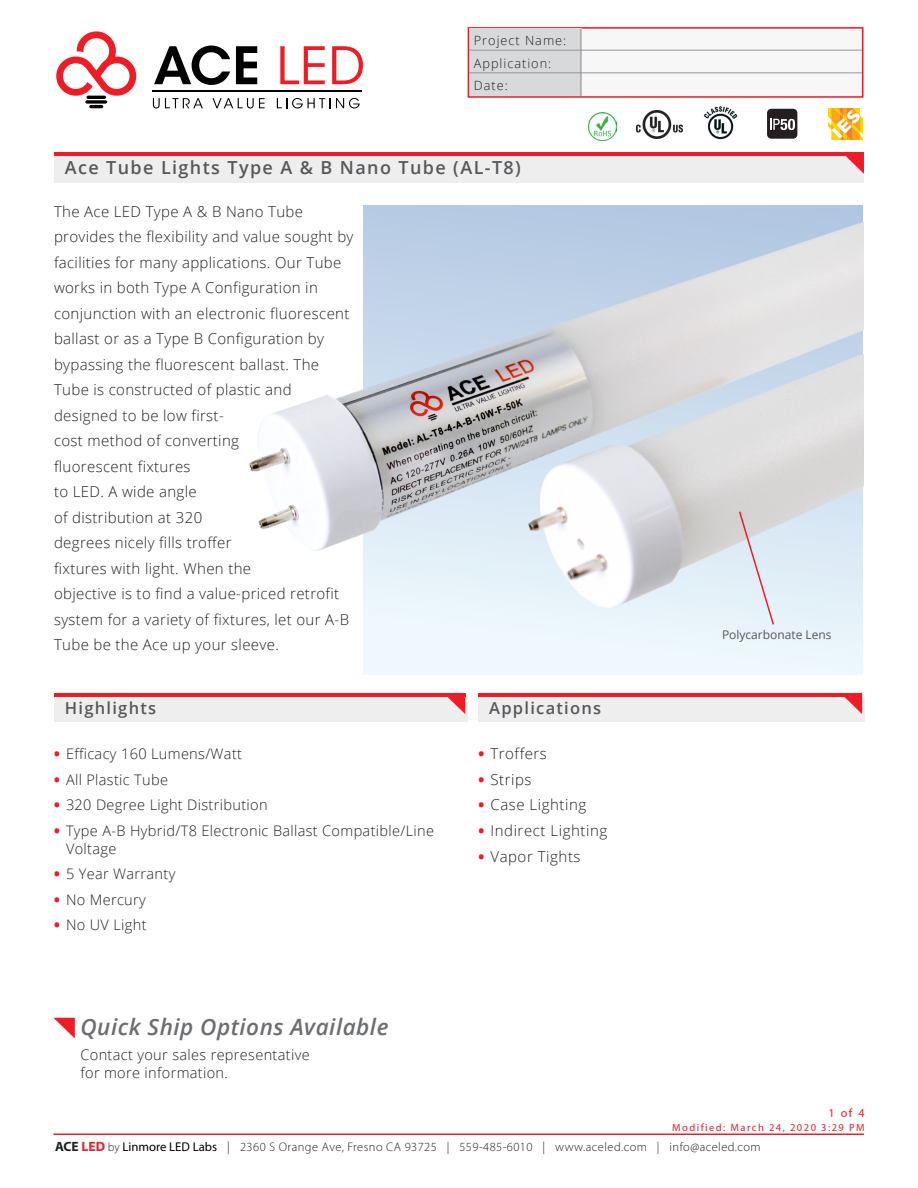
<style>
.page{position:relative;width:918px;height:1188px;background:#fff}
.page>*{position:absolute;margin:0;border:0;box-sizing:border-box;transform-origin:0 0}
.Highlights_Blts{font:italic 600 22.5px "Open Sans";letter-spacing:.025em;color:#6c6d70}
.Main_head{font:600 18px "Open Sans";letter-spacing:.075em;color:#57585a}
.Main_head-2{font:600 16.5px "Open Sans";letter-spacing:.075em;color:#57585a}
.feature_text{font:300 15px/25.5px "Open Sans";letter-spacing:.025em;color:#231f20}
.Highlights_Blts-2{font:300 15px "Open Sans";letter-spacing:.035em;color:#231f20}
.Highlights_Blts-3{font:300 14.55px/18px "Open Sans";letter-spacing:.025em;color:#231f20}
.t1{font:300 12.75px "Open Sans";letter-spacing:.075em;color:#231f20}
.t2{font:300 12.45px "Myriad Pro";letter-spacing:.035em;color:#231f20}
.t3{font:12px "Open Sans";color:#57585a}
.t4{font:12px "Myriad Pro";color:#ee1c26}
.t5{font:10.5px "Myriad Pro";letter-spacing:.14em;color:#ee1c26}
.s1{font-weight:800;color:#ee1c26}
.s2{font-weight:800;font-size:14.55px;color:#ee1c26}
.s3{font-weight:700;font-size:13.5px}
.s4{font-weight:700;font-size:13.5px;color:#ee1c26}
.s5{font-size:12px}
.s6{font-weight:400;font-size:12.75px;color:#000}
.s7{font-size:12.75px}
</style>
<div class="page">
<hr style="left:53px;top:1134px;width:811px;height:1px;background:#ee1c26">
<div style="left:364px;top:205px;width:499px;height:470px;background:#eef8fd"></div>
<svg style="left:467px;top:27px;width:397px;height:71px"></svg>
<svg style="left:154px;top:46px;width:76px;height:39px"></svg>
<svg style="left:236px;top:46px;width:21px;height:38px"></svg>
<svg style="left:280px;top:46px;width:45px;height:38px"></svg>
<svg style="left:332px;top:46px;width:31px;height:38px"></svg>
<svg style="left:56px;top:31px;width:80px;height:65px"></svg>
<hr style="left:89px;top:105px;width:14px;height:3px;background:#000001;border-radius:2px">
<hr style="left:86px;top:96px;width:20px;height:3px;background:#000001;border-radius:2px">
<svg style="left:85px;top:100px;width:22px;height:4px"></svg>
<hr style="left:153px;top:91px;width:209px;height:1px;background:#000001">
<svg style="left:153px;top:98px;width:50px;height:10px"></svg>
<svg style="left:212px;top:98px;width:53px;height:10px"></svg>
<svg style="left:277px;top:98px;width:83px;height:11px"></svg>
<div style="left:469px;top:29px;width:112px;height:67px;background:#d8d9db"></div>
<hr style="left:469px;top:50px;width:393px;height:1px;background:#939598">
<hr style="left:469px;top:72px;width:393px;height:1px;background:#939598">
<hr style="left:580px;top:29px;width:1px;height:67px;background:#939598">
<img style="left:703px;top:106px;width:35px;height:34px">
<div style="left:767px;top:109px;width:30px;height:30px;background:#231f20;border-radius:4px"></div>
<svg style="left:770px;top:119px;width:25px;height:11px"></svg>
<img style="left:828px;top:108px;width:35px;height:31px">
<img style="left:589px;top:112px;width:28px;height:28px">
<img style="left:637px;top:110px;width:45px;height:28px">
<div style="left:54px;top:697px;width:414px;height:24px;background:#eeeeef"></div>
<hr style="left:54px;top:693px;width:411px;height:4px;background:#ee1c26">
<div style="left:54px;top:156px;width:810px;height:27px;background:#eeeeef"></div>
<hr style="left:54px;top:152px;width:810px;height:3px;background:#ee1c26">
<svg style="left:843px;top:155px;width:21px;height:19px"></svg>
<div style="left:478px;top:697px;width:387px;height:24px;background:#eeeeef"></div>
<hr style="left:478px;top:693px;width:384px;height:4px;background:#ee1c26">
<img style="left:249px;top:205px;width:614px;height:409px">
<svg style="left:738px;top:510px;width:37px;height:115px"></svg>
<svg style="left:447px;top:697px;width:18px;height:17px"></svg>
<svg style="left:53px;top:1018px;width:22px;height:21px"></svg>
<svg style="left:844px;top:697px;width:18px;height:17px"></svg>
<p class="t1" style="left:474px;top:32px;width:94px">Project Name:</p>
<p class="t1" style="left:474px;top:54px;width:79px">Application:</p>
<p class="t1" style="left:474px;top:77px;width:35px">Date:</p>
<p class="Main_head" style="left:65px;top:156px;width:458px">Ace Tube Lights Type A &amp; B Nano Tube (AL-T8)</p>
<p class="feature_text" style="left:54px;top:198px;width:301px">The Ace LED Type A &amp; B Nano Tube provides the flexibility and value sought by facilities for many applications. Our Tube works in both Type A Configuration in conjunction with an electronic fluorescent ballast or as a Type B Configuration by bypassing the fluorescent ballast. The Tube is constructed of plastic and designed to be low first-<br>cost method of converting<br>fluorescent fixtures<br>to LED. A wide angle<br>of distribution at 320<br>degrees nicely fills troffer<br>fixtures with light. When the<br>objective is to find a value-priced retrofit system for a variety of fixtures, let our A-B Tube be the Ace up your sleeve.</p>
<p class="Main_head-2" style="left:65px;top:697px;width:93px">Highlights</p>
<p class="Highlights_Blts-3" style="left:54px;top:744px;width:190px"><span class="s1">•</span> Efficacy 160 Lumens/Watt</p>
<p class="Highlights_Blts-3" style="left:54px;top:770px;width:116px"><span class="s1">•</span> All Plastic Tube</p>
<p class="Highlights_Blts-3" style="left:54px;top:795px;width:215px"><span class="s1">•</span> 320 Degree Light Distribution</p>
<p class="Highlights_Blts-3" style="left:66px;top:821px;width:370px;text-indent:-12px"><span class="s1">•</span> Type A-B Hybrid/T8 Electronic Ballast Compatible/Line<br>Voltage</p>
<p class="Highlights_Blts-3" style="left:54px;top:865px;width:123px"><span class="s1">•</span> 5 Year Warranty</p>
<p class="Highlights_Blts-3" style="left:54px;top:890px;width:93px"><span class="s1">•</span> No Mercury</p>
<p class="Highlights_Blts-3" style="left:54px;top:916px;width:94px"><span class="s1">•</span> No UV Light</p>
<p class="Highlights_Blts" style="left:80px;top:1011px;width:310px">Quick Ship Options Available</p>
<p class="Highlights_Blts-3" style="left:80px;top:1045px;width:231px">Contact your sales representative for more information.</p>
<p class="Main_head-2" style="left:489px;top:697px;width:114px">Applications</p>
<p class="Highlights_Blts-2" style="left:478px;top:744px;width:70px"><span class="s2">•</span> Troffers</p>
<p class="Highlights_Blts-2" style="left:478px;top:769px;width:55px"><span class="s2">•</span> Strips</p>
<p class="Highlights_Blts-2" style="left:478px;top:795px;width:109px"><span class="s2">•</span> Case Lighting</p>
<p class="Highlights_Blts-2" style="left:478px;top:820px;width:130px"><span class="s2">•</span> Indirect Lighting</p>
<p class="Highlights_Blts-2" style="left:478px;top:846px;width:104px"><span class="s2">•</span> Vapor Tights</p>
<p class="t3" style="left:722px;top:627px;width:111px">Polycarbonate Lens</p>
<p class="t4" style="left:829px;top:1105px;width:37px">1 of 4</p>
<p class="t5" style="left:672px;top:1121px;width:194px">Modified: March 24, 2020 3:29 PM</p>
<p class="t2" style="left:55px;top:1140px;width:707px"><span class="s3">ACE</span> <span class="s4">LED</span> <span class="s5">by</span> <span class="s6">Linmore LED Labs</span> <span class="s7">|</span> 2360 S Orange Ave, Fresno CA 93725 | 559-485-6010 | www.aceled.com | info@aceled.com</p>
</div>
